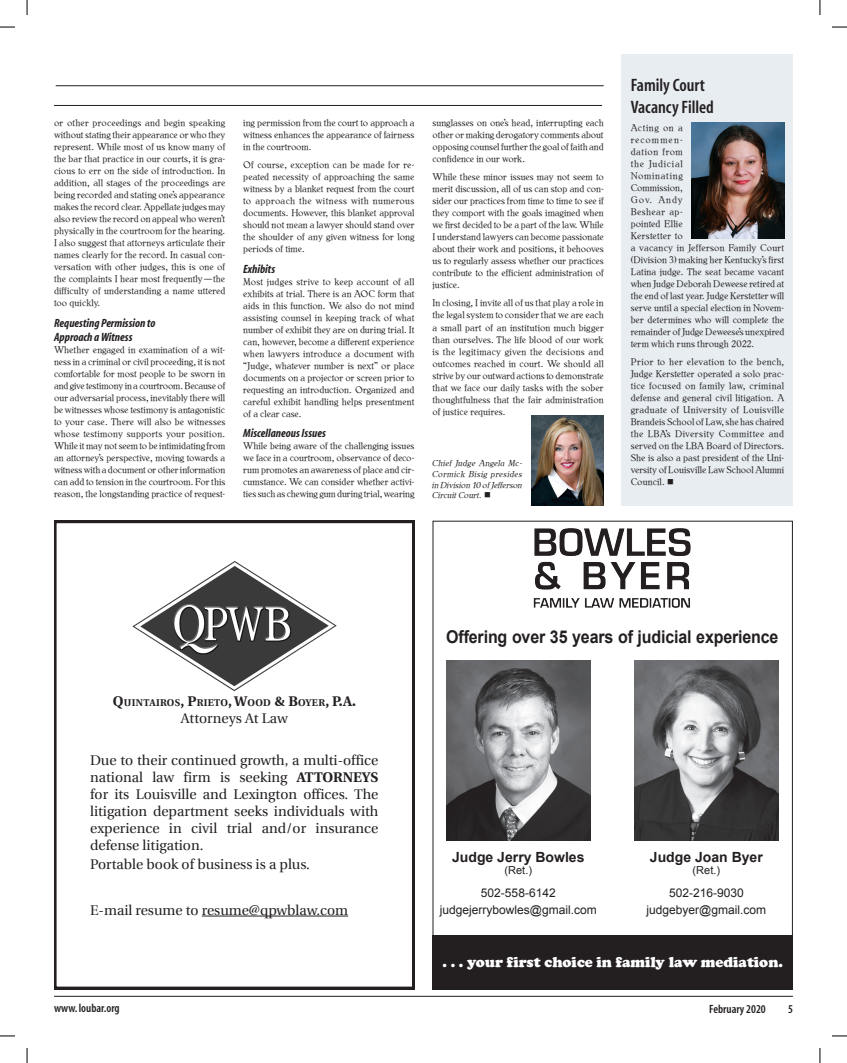
<style>
.page{position:relative;width:847px;height:1063px;background:#fff}
.page>*{position:absolute;margin:0;border:0;box-sizing:border-box;transform-origin:0 0}
.t1{font:600 condensed 18px/21.6px "Myriad";color:#231f20}
.t2{font:700 17.6px "Arial";letter-spacing:-.01em;color:#231f20;scale:.91 1}
.t3{font:900 15px "Cooper";color:#fff}
.t4{font:14px/16.8px "Utopia";color:#231f20;text-align:justify}
.t5{font:700 14px "Arial";color:#231f20}
.t6{font:12px/16.8px "Arial";color:#231f20;text-align:center}
.t7{font:italic 700 condensed 12px/14.4px "Myriad";color:#231f20}
.t8{font:600 condensed 12px "Myriad";color:#231f20}
.t9{font:11px "Arial";color:#231f20}
.t10{font:10px/12px "Bellini RR Original";letter-spacing:.005em;color:#231f20;text-align:justify}
.t11{font:700 9.8px "Utopia";letter-spacing:.03em;color:#231f20}
.t12{font:italic 9px/10.8px "Bellini RR Original";color:#231f20;text-align:justify}
.s1{font-size:14px}
.s2{font-weight:700}
</style>
<div class="page">
<hr style="left:54px;top:995px;width:738px;height:1px;background:#231f20">
<div style="left:621px;top:54px;width:171px;height:451px;background:#e8edf2"></div>
<div style="left:432px;top:934px;width:360px;height:54px;background:#231f20"></div>
<img style="left:533px;top:528px;width:158px;height:80px">
<img style="left:446px;top:660px;width:144px;height:180px">
<img style="left:634px;top:660px;width:144px;height:180px">
<svg style="left:54px;top:520px;width:360px;height:468px"></svg>
<img style="left:128px;top:556px;width:212px;height:139px">
<hr style="left:202px;top:915px;width:146px;height:1px;background:#231f20">
<img style="left:531px;top:415px;width:72px;height:90px">
<hr style="left:56px;top:85px;width:547px;height:1px;background:#231f20">
<hr style="left:54px;top:105px;width:547px;height:1px;background:#231f20">
<img style="left:691px;top:123px;width:92px;height:115px">
<svg style="left:0;top:26px;width:15px;height:2px"></svg>
<svg style="left:832px;top:26px;width:14px;height:2px"></svg>
<svg style="left:0;top:1035px;width:15px;height:1px"></svg>
<svg style="left:832px;top:1035px;width:14px;height:1px"></svg>
<svg style="left:26px;top:0;width:2px;height:15px"></svg>
<svg style="left:26px;top:1048px;width:2px;height:14px"></svg>
<svg style="left:819px;top:0;width:1px;height:15px"></svg>
<svg style="left:819px;top:1048px;width:1px;height:14px"></svg>
<p class="t10" style="left:54px;top:117px;width:173px">or other proceedings and begin speaking without stating their appearance or who they represent. While most of us know many of the bar that practice in our courts, it is gra&shy;cious to err on the side of introduction. In addition, all stages of the proceedings are being recorded and stating one’s appearance makes the record clear. Appellate judges may also review the record on appeal who weren’t physically in the courtroom for the hearing.<br>I also suggest that attorneys articulate their names clearly for the record. In casual con&shy;versation with other judges, this is one of the complaints I hear most frequently—the difficulty of understanding a name uttered too quickly.</p>
<p class="t7" style="left:54px;top:316px;width:103px">Requesting Permission to<br>Approach a Witness</p>
<p class="t10" style="left:54px;top:344px;width:173px">Whether engaged in examination of a wit&shy;ness in a criminal or civil proceeding, it is not comfortable for most people to be sworn in and give testimony in a courtroom. Because of our adversarial process, inevitably there will be witnesses whose testimony is antagonistic to your case. There will also be witnesses whose testimony supports your position.<br>While it may not seem to be intimidating from an attorney’s perspective, moving towards a witness with a document or other information can add to tension in the courtroom. For this reason, the longstanding practice of request-</p>
<p class="t10" style="left:243px;top:117px;width:173px">ing permission from the court to approach a witness enhances the appearance of fairness in the courtroom.</p>
<p class="t10" style="left:243px;top:159px;width:173px">Of course, exception can be made for re&shy;peated necessity of approaching the same witness by a blanket request from the court to approach the witness with numerous documents. However, this blanket approval should not mean a lawyer should stand over the shoulder of any given witness for long periods of time.</p>
<p class="t7" style="left:243px;top:262px;width:33px">Exhibits</p>
<p class="t10" style="left:243px;top:275px;width:173px">Most judges strive to keep account of all exhibits at trial. There is an AOC form that aids in this function. We also do not mind assisting counsel in keeping track of what number of exhibit they are on during trial. It can, however, become a different experience when lawyers introduce a document with “Judge, whatever number is next” or place documents on a projector or screen prior to requesting an introduction. Organized and careful exhibit handling helps presentment of a clear case.</p>
<p class="t7" style="left:243px;top:426px;width:84px">Miscellaneous Issues</p>
<p class="t10" style="left:243px;top:440px;width:173px">While being aware of the challenging issues we face in a courtroom, observance of deco&shy;rum promotes an awareness of place and cir&shy;cumstance. We can consider whether activi&shy;ties such as chewing gum during trial, wearing</p>
<p class="t10" style="left:432px;top:117px;width:173px">sunglasses on one’s head, interrupting each other or making derogatory comments about opposing counsel further the goal of faith and confidence in our work.</p>
<p class="t10" style="left:432px;top:171px;width:173px">While these minor issues may not seem to merit discussion, all of us can stop and con&shy;sider our practices from time to time to see if they comport with the goals imagined when we first decided to be a part of the law. While I understand lawyers can become passionate about their work and positions, it behooves us to regularly assess whether our practices contribute to the efficient administration of justice.</p>
<p class="t10" style="left:432px;top:297px;width:173px">In closing, I invite all of us that play a role in the legal system to consider that we are each a small part of an institution much bigger than ourselves. The life blood of our work is the legitimacy given the decisions and outcomes reached in court. We should all strive by our outward actions to demonstrate that we face our daily tasks with the sober thoughtfulness that the fair administration of justice requires.</p>
<p class="t12" style="left:432px;top:457px;width:92px">Chief Judge Angela Mc-Cormick Bisig presides in Division 10 of Jefferson Circuit Court. ■</p>
<h1 class="t1" style="left:630px;top:75px;width:85px">Family Court<br>Vacancy Filled</h1>
<p class="t10" style="left:630px;top:122px;width:155px;text-align:left">Acting on a<br>recommen-<br>dation from<br>the Judicial<br>Nominating<br>Commission,<br>Gov. Andy<br>Beshear ap-<br>pointed Ellie<br>Kerstetter to<br>a vacancy in Jefferson Family Court (Division 3) making her Kentucky’s first<br>Latina judge. The seat became vacant when Judge Deborah Deweese retired at the end of last year. Judge Kerstetter will serve until a special election in Novem&shy;ber determines who will complete the remainder of Judge Deweese’s unexpired term which runs through 2022.</p>
<p class="t10" style="left:630px;top:356px;width:155px">Prior to her elevation to the bench, Judge Kerstetter operated a solo prac&shy;tice focused on family law, criminal defense and general civil litigation. A graduate of University of Louisville Brandeis School of Law, she has chaired the LBA’s Diversity Committee and served on the LBA Board of Directors.<br>She is also a past president of the Uni&shy;versity of Louisville Law School Alumni Council. ■</p>
<p class="t11" style="left:113px;top:696px;width:245px"><span class="s1">Q</span>UINTAIROS<span class="s1">, P</span>RIETO<span class="s1">, W</span>OOD <span class="s1">&amp; B</span>OYER<span class="s1">, P.A.</span></p>
<h3 class="t4" style="left:181px;top:710px;width:108px">Attorneys At Law</h3>
<p class="t4" style="left:90px;top:752px;width:289px">Due to their continued growth, a multi-office national law firm is seeking <span class="s2">ATTORNEYS </span>for its Louisville and Lexington offices. The litigation department seeks individuals with experience in civil trial and/or insurance defense litigation.</p>
<h3 class="t4" style="left:90px;top:855px;width:221px">Portable book of business is a plus.</h3>
<h3 class="t4" style="left:90px;top:901px;width:259px">E-mail resume to resume@qpwblaw.com</h3>
<h2 class="t2" style="left:446px;top:625px;width:366px">Offering over 35 years of judicial experience</h2>
<h3 class="t5" style="left:452px;top:847px;width:134px">Judge Jerry Bowles</h3>
<p class="t9" style="left:504px;top:862px;width:29px">(Ret.)</p>
<p class="t6" style="left:439px;top:884px;width:158px">502-558-6142 judgejerrybowles@gmail.com</p>
<h3 class="t5" style="left:649px;top:847px;width:114px">Judge Joan Byer</h3>
<p class="t9" style="left:692px;top:862px;width:29px">(Ret.)</p>
<p class="t6" style="left:646px;top:884px;width:121px">502-216-9030 judgebyer@gmail.com</p>
<h3 class="t3" style="left:442px;top:953px;width:342px">. . . your first choice in family law mediation.</h3>
<p class="t8" style="left:54px;top:1001px;width:67px">www. loubar.org</p>
<p class="t8" style="left:708px;top:1002px;width:58px">February 2020</p>
<p class="t8" style="left:787px;top:1002px;width:6px">5</p>
</div>
